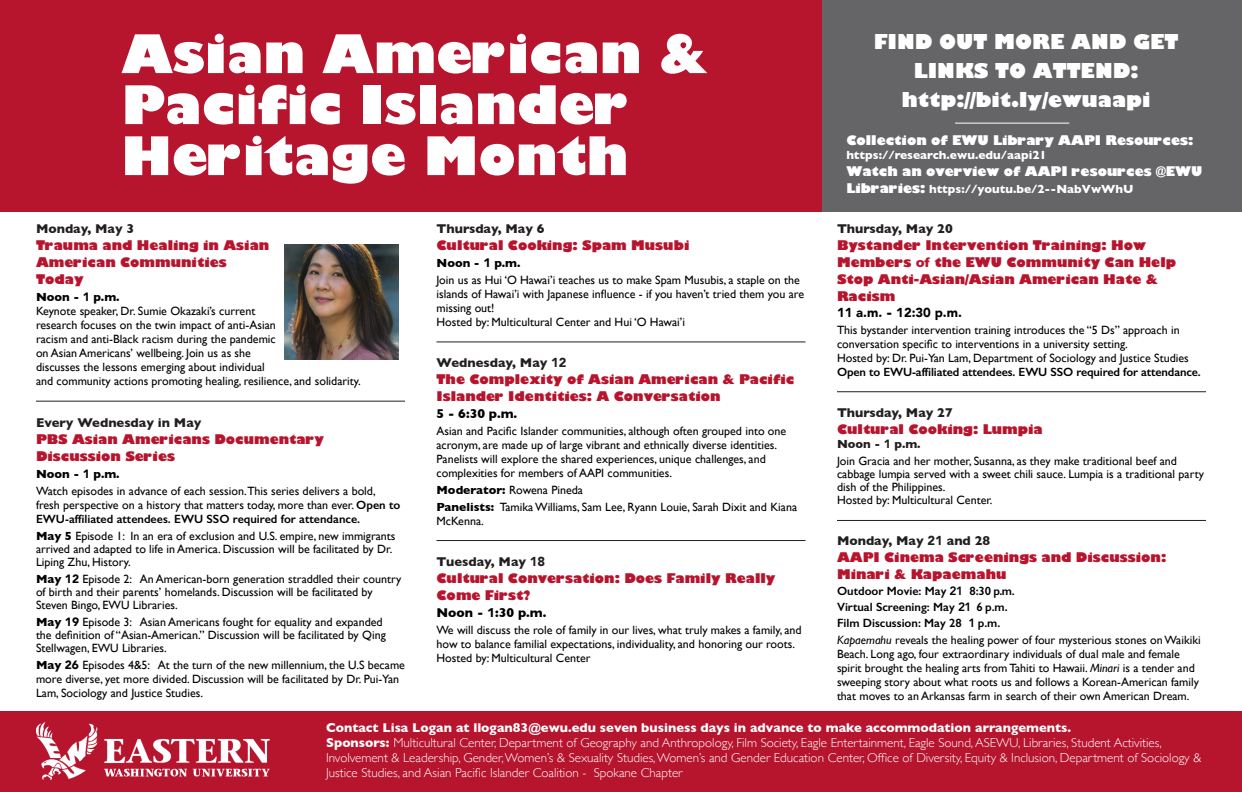
<style>
.page{position:relative;width:1242px;height:792px;background:#fff}
.page>*{position:absolute;margin:0;border:0;box-sizing:border-box;transform-origin:0 0}
.t1{font:800 52px "Gill Sans";color:#fff}
.t2{font:800 20px/29px "Gill Sans";color:#fff;text-align:center}
.t3{font:800 13px/17px "Gill Sans";color:#b7142e}
.t4{font:300 13px/15px "Gill Sans";color:#fff}
.t5{font:700 13px "Gill Sans";color:#231f20}
.t6{font:700 13px "Gill Sans";color:#fff}
.t7{font:800 13px "Gill Sans";color:#fff}
.t8{font:700 13px "Gill Sans";color:#000}
.t9{font:900 13px "Avenir";color:#000}
.t10{font:12px/14px "Gill Sans";color:#000}
.t11{font:600 12px "Gill Sans";letter-spacing:-.01em;color:#000}
.t12{font:700 12px "Gill Sans";color:#fff}
.t13{font:700 12px "Gill Sans";color:#000}
.t14{font:700 12px "Gill Sans";color:#231f20}
.s1{font-family:"Avenir";font-weight:900}
.s2{font-weight:600}
.s3{font-weight:700}
.s4{font-family:"Avenir";font-weight:900;font-size:12.2px}
.s5{font-family:"Avenir";font-weight:900;font-size:12.6px}
.s6{font-weight:800;font-size:13px}
.s7{font-weight:700;font-size:14px}
.s8{font-family:"Gill Sans";font-weight:700}
.s9{font-family:"Avenir";font-weight:800}
.s10{font-style:italic}
</style>
<div class="page">
<div style="left:0;top:711px;width:1242px;height:81px;background:#b7142e"></div>
<div style="left:820px;top:0;width:422px;height:212px;background:#656568"></div>
<div style="left:0;top:0;width:822px;height:212px;background:#b7142e"></div>
<img style="left:36px;top:722px;width:234px;height:58px">
<img style="left:285px;top:245px;width:114px;height:114px">
<hr style="left:36px;top:401px;width:369px;height:1px;background:#231f20">
<hr style="left:436px;top:341px;width:370px;height:1px;background:#231f20">
<hr style="left:436px;top:540px;width:370px;height:1px;background:#231f20">
<hr style="left:837px;top:520px;width:369px;height:1px;background:#231f20">
<hr style="left:837px;top:391px;width:369px;height:1px;background:#231f20">
<hr style="left:955px;top:123px;width:114px;height:1px;background:#fff">
<p class="t1" style="left:122px;top:13px;width:588px">Asian American &amp;</p>
<p class="t1" style="left:122px;top:64px;width:510px">Pacific Islander</p>
<p class="t1" style="left:122px;top:115px;width:509px">Heritage Month</p>
<p class="t5" style="left:36px;top:218px;width:100px">Monday, May 3</p>
<p class="t3" style="left:36px;top:236px;width:235px">Trauma and Healing in Asian<br>American Communities<br>Today</p>
<p class="t13" style="left:36px;top:287px;width:85px">Noon - <span class="s1">1</span> p.m.</p>
<p class="t10" style="left:36px;top:304px;width:326px">Keynote speaker, Dr. Sumie Okazaki’s current<br>research focuses on the twin impact of anti-Asian<br>racism and anti-Black racism during the pandemic<br>on Asian Americans’ wellbeing. Join us as she<br>discusses the lessons emerging about individual<br>and community actions promoting healing, resilience, and solidarity.</p>
<p class="t5" style="left:36px;top:412px;width:167px">Every Wednesday in May</p>
<p class="t3" style="left:36px;top:430px;width:290px">PBS Asian Americans Documentary</p>
<p class="t3" style="left:36px;top:447px;width:141px">Discussion Series</p>
<p class="t13" style="left:36px;top:464px;width:85px">Noon - <span class="s1">1</span> p.m.</p>
<p class="t10" style="left:36px;top:484px;width:366px">Watch episodes in advance of each session.This series delivers a bold, fresh perspective on a history that matters today, more than ever. <span class="s2">Open to<br>EWU-affiliated attendees. EWU SSO required for attendance.</span></p>
<p class="t10" style="left:36px;top:529px;width:361px;line-height:13px"><span class="s3">May 5</span> Episode 1: In an era of exclusion and U.S. empire, new immigrants arrived and adapted to life in America. Discussion will be facilitated by Dr.<br>Liping Zhu, History.</p>
<p class="t10" style="left:36px;top:572px;width:367px;line-height:13px"><span class="s3">May</span> <span class="s1">12</span> Episode 2: An American-born generation straddled their country of birth and their parents’ homelands. Discussion will be facilitated by<br>Steven Bingo, EWU Libraries.</p>
<p class="t10" style="left:36px;top:615px;width:351px;line-height:13px"><span class="s3">May</span> <span class="s1">19</span> Episode 3: Asian Americans fought for equality and expanded the definition of “Asian-American.” Discussion will be facilitated by Qing<br>Stellwagen, EWU Libraries.</p>
<p class="t10" style="left:36px;top:658px;width:371px"><span class="s3">May</span> <span class="s1">26</span> Episodes 4&amp;5: At the turn of the new millennium, the U.S became more diverse, yet more divided. Discussion will be facilitated by Dr. Pui-Yan<br>Lam, Sociology and Justice Studies.</p>
<p class="t5" style="left:436px;top:218px;width:110px">Thursday, May 6</p>
<p class="t3" style="left:436px;top:236px;width:254px">Cultural Cooking: Spam Musubi</p>
<p class="t13" style="left:436px;top:253px;width:86px">Noon - <span class="s4">1</span> p.m.</p>
<p class="t10" style="left:436px;top:273px;width:369px">Join us as Hui ‘O Hawai’i teaches us to make Spam Musubis, a staple on the islands of Hawai’i with Japanese influence - if you haven’t tried them you are missing out!</p>
<p class="t10" style="left:436px;top:315px;width:250px">Hosted by: Multicultural Center and Hui ‘O Hawai’i</p>
<p class="t5" style="left:436px;top:352px;width:132px">Wednesday, May <span class="s1">12</span></p>
<p class="t3" style="left:436px;top:370px;width:359px">The Complexity of Asian American &amp; Pacific<br>Islander Identities: A Conversation</p>
<p class="t8" style="left:436px;top:403px;width:82px">5 - 6:30 p.m.</p>
<p class="t10" style="left:436px;top:424px;width:351px">Asian and Pacific Islander communities, although often grouped into one acronym, are made up of large vibrant and ethnically diverse identities.<br>Panelists will explore the shared experiences, unique challenges, and complexities for members of AAPI communities.</p>
<p class="t10" style="left:436px;top:483px;width:148px"><span class="s3">Moderator:</span> Rowena Pineda</p>
<p class="t10" style="left:436px;top:500px;width:362px"><span class="s3">Panelists:</span> Tamika Williams, Sam Lee, Ryann Louie, Sarah Dixit and Kiana<br>McKenna.</p>
<p class="t5" style="left:436px;top:551px;width:110px">Tuesday, May <span class="s1">18</span></p>
<p class="t3" style="left:436px;top:569px;width:340px">Cultural Conversation: Does Family Really</p>
<p class="t3" style="left:436px;top:586px;width:96px">Come First?</p>
<p class="t8" style="left:436px;top:602px;width:112px">Noon - <span class="s5">1</span>:30 p.m.</p>
<p class="t10" style="left:436px;top:623px;width:367px">We will discuss the role of family in our lives, what truly makes a family, and how to balance familial expectations, individuality, and honoring our roots.</p>
<p class="t10" style="left:436px;top:651px;width:156px">Hosted by: Multicultural Center</p>
<p class="t2" style="left:874px;top:27px;width:306px">FIND OUT MORE AND GET<br>LINKS TO ATTEND:</p>
<p class="t2" style="left:902px;top:85px;width:250px">http://bit.ly/ewuaapi</p>
<p class="t7" style="left:846px;top:130px;width:349px">Collection of EWU Library AAPI Resources:</p>
<p class="t12" style="left:846px;top:145px;width:202px">https://research.ewu.edu/aapi21</p>
<p class="t7" style="left:846px;top:161px;width:357px">Watch an overview of AAPI resources @EWU</p>
<p class="t12" style="left:846px;top:179px;width:289px"><span class="s6">Libraries:</span> https://youtu.be/2--NabVwWhU</p>
<p class="t5" style="left:837px;top:218px;width:117px">Thursday, May 20</p>
<p class="t3" style="left:837px;top:236px;width:341px">Bystander Intervention Training: How<br>Members <span class="s7">of</span> the EWU Community Can Help<br>Stop Anti-Asian/Asian American Hate &amp;<br>Racism</p>
<p class="t9" style="left:837px;top:301px;width:126px">11 a.m. <span class="s8">-</span> 12:30 p.m.</p>
<p class="t10" style="left:837px;top:323px;width:344px">This bystander intervention training introduces the “5 Ds” approach in conversation specific to interventions in a university setting.</p>
<p class="t10" style="left:837px;top:351px;width:353px">Hosted by: Dr. Pui-Yan Lam, Department of Sociology and Justice Studies</p>
<p class="t11" style="left:837px;top:364px;width:365px">Open to EWU-affiliated attendees. EWU SSO required for attendance.</p>
<p class="t5" style="left:837px;top:402px;width:117px">Thursday, May 27</p>
<p class="t3" style="left:837px;top:420px;width:207px">Cultural Cooking: Lumpia</p>
<p class="t14" style="left:837px;top:434px;width:85px">Noon - <span class="s1">1</span> p.m.</p>
<p class="t10" style="left:837px;top:454px;width:368px;line-height:13px">Join Gracia and her mother, Susanna, as they make traditional beef and cabbage lumpia served with a sweet chili sauce. Lumpia is a traditional party dish of the Philippines.</p>
<p class="t10" style="left:837px;top:493px;width:157px">Hosted by: Multicultural Center.</p>
<p class="t5" style="left:837px;top:530px;width:155px">Monday, May <span class="s1">21</span> and 28</p>
<p class="t3" style="left:837px;top:548px;width:331px">AAPI Cinema Screenings and Discussion:<br>Minari &amp; Kapaemahu</p>
<p class="t11" style="left:837px;top:583px;width:179px">Outdoor Movie: May <span class="s9">21</span> 8:30 p.m.</p>
<p class="t11" style="left:837px;top:599px;width:172px">Virtual Screening: May <span class="s9">21</span> 6 p.m.</p>
<p class="t11" style="left:837px;top:615px;width:165px">Film Discussion: May 28 <span class="s9">1</span> p.m.</p>
<p class="t10" style="left:837px;top:633px;width:365px"><span class="s10">Kapaemahu</span> reveals the healing power of four mysterious stones on Waikiki Beach. Long ago, four extraordinary individuals of dual male and female spirit brought the healing arts from Tahiti to Hawaii. <span class="s10">Minari</span> is a tender and sweeping story about what roots us and follows a Korean-American family that moves to an Arkansas farm in search of their own American Dream.</p>
<p class="t6" style="left:326px;top:717px;width:747px">Contact Lisa Logan at llogan83@ewu.edu seven business days in advance to make accommodation arrangements.</p>
<p class="t4" style="left:326px;top:735px;width:877px"><span class="s3">Sponsors:</span> Multicultural Center, Department of Geography and Anthropology, Film Society, Eagle Entertainment, Eagle Sound, ASEWU, Libraries, Student Activities,<br>Involvement &amp; Leadership, Gender, Women’s &amp; Sexuality Studies, Women’s and Gender Education Center, Office of Diversity, Equity &amp; Inclusion, Department of Sociology &amp;<br>Justice Studies, and Asian Pacific Islander Coalition - Spokane Chapter</p>
</div>
